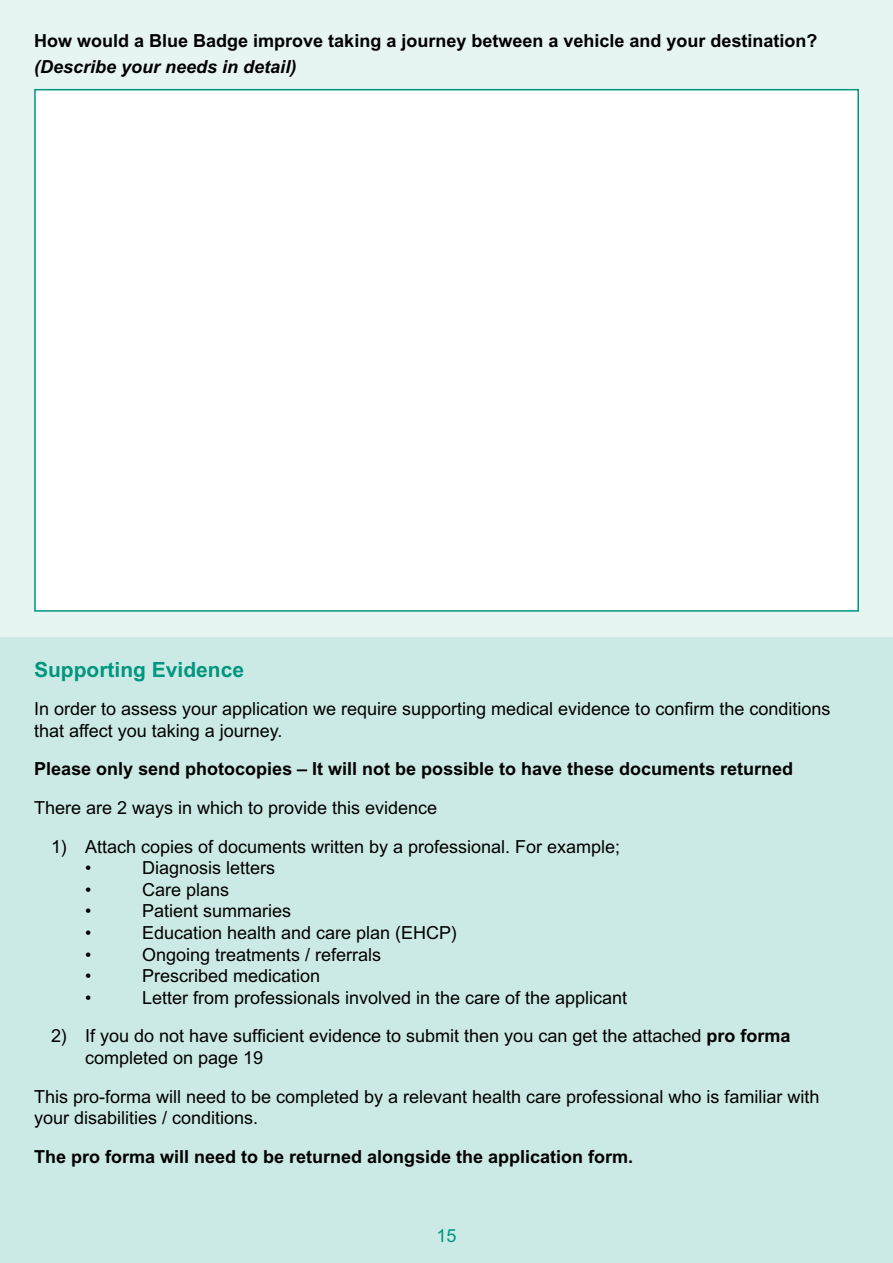
<style>
.page{position:relative;width:893px;height:1263px;background:#e6f4f2}
.page>*{position:absolute;margin:0;border:0;box-sizing:border-box;transform-origin:0 0}
.t1{font:700 21px "Arial MT Std";color:#00967f}
.t2{font:18px/21.6px "Arial MT Std";color:#000}
.t3{font:700 18px "Arial MT Std";color:#000}
.t4{font:italic 700 18px "Arial MT Std";color:#000}
.t5{font:18px "Arial MT Std";color:#00967f}
.s1{font-weight:700}
</style>
<div class="page">
<div style="left:0;top:638px;width:893px;height:625px;background:#cceae5"></div>
<div style="left:34px;top:89px;width:825px;height:523px;background:#fff;border:2px solid #00967f"></div>
<p class="t3" style="left:34px;top:30px;width:785px">How would a Blue Badge improve taking a journey between a vehicle and your destination?</p>
<p class="t4" style="left:34px;top:56px;width:264px">(Describe your needs in detail)</p>
<p class="t1" style="left:34px;top:657px;width:212px">Supporting Evidence</p>
<p class="t2" style="left:34px;top:698px;width:798px">In order to assess your application we require supporting medical evidence to confirm the conditions that affect you taking a journey.</p>
<p class="t3" style="left:34px;top:758px;width:761px">Please only send photocopies – It will not be possible to have these documents returned</p>
<p class="t2" style="left:34px;top:797px;width:405px">There are 2 ways in which to provide this evidence</p>
<p class="t2" style="left:85px;top:835px;width:537px;text-indent:-34px">1) Attach copies of documents written by a professional. For example; •</p>
<p class="t2" style="left:142px;top:857px;width:135px">Diagnosis letters</p>
<p class="t2" style="left:85px;top:878px;width:8px">•</p>
<p class="t2" style="left:142px;top:878px;width:89px">Care plans</p>
<p class="t2" style="left:85px;top:900px;width:8px">•</p>
<p class="t2" style="left:142px;top:900px;width:151px">Patient summaries</p>
<p class="t2" style="left:85px;top:922px;width:8px">•</p>
<p class="t2" style="left:142px;top:922px;width:317px">Education health and care plan (EHCP)</p>
<p class="t2" style="left:85px;top:943px;width:8px">•</p>
<p class="t2" style="left:142px;top:943px;width:241px">Ongoing treatments / referrals</p>
<p class="t2" style="left:85px;top:965px;width:8px">•</p>
<p class="t2" style="left:142px;top:965px;width:180px">Prescribed medication</p>
<p class="t2" style="left:85px;top:986px;width:8px">•</p>
<p class="t2" style="left:142px;top:986px;width:487px">Letter from professionals involved in the care of the applicant</p>
<p class="t2" style="left:85px;top:1025px;width:707px;text-indent:-34px">2) If you do not have sufficient evidence to submit then you can get the attached <span class="s1">pro forma </span>completed on page 19</p>
<p class="t2" style="left:34px;top:1085px;width:787px">This pro-forma will need to be completed by a relevant health care professional who is familiar with your disabilities / conditions.</p>
<p class="t3" style="left:34px;top:1146px;width:601px">The pro forma will need to be returned alongside the application form.</p>
<p class="t5" style="left:436px;top:1225px;width:22px">15</p>
</div>
